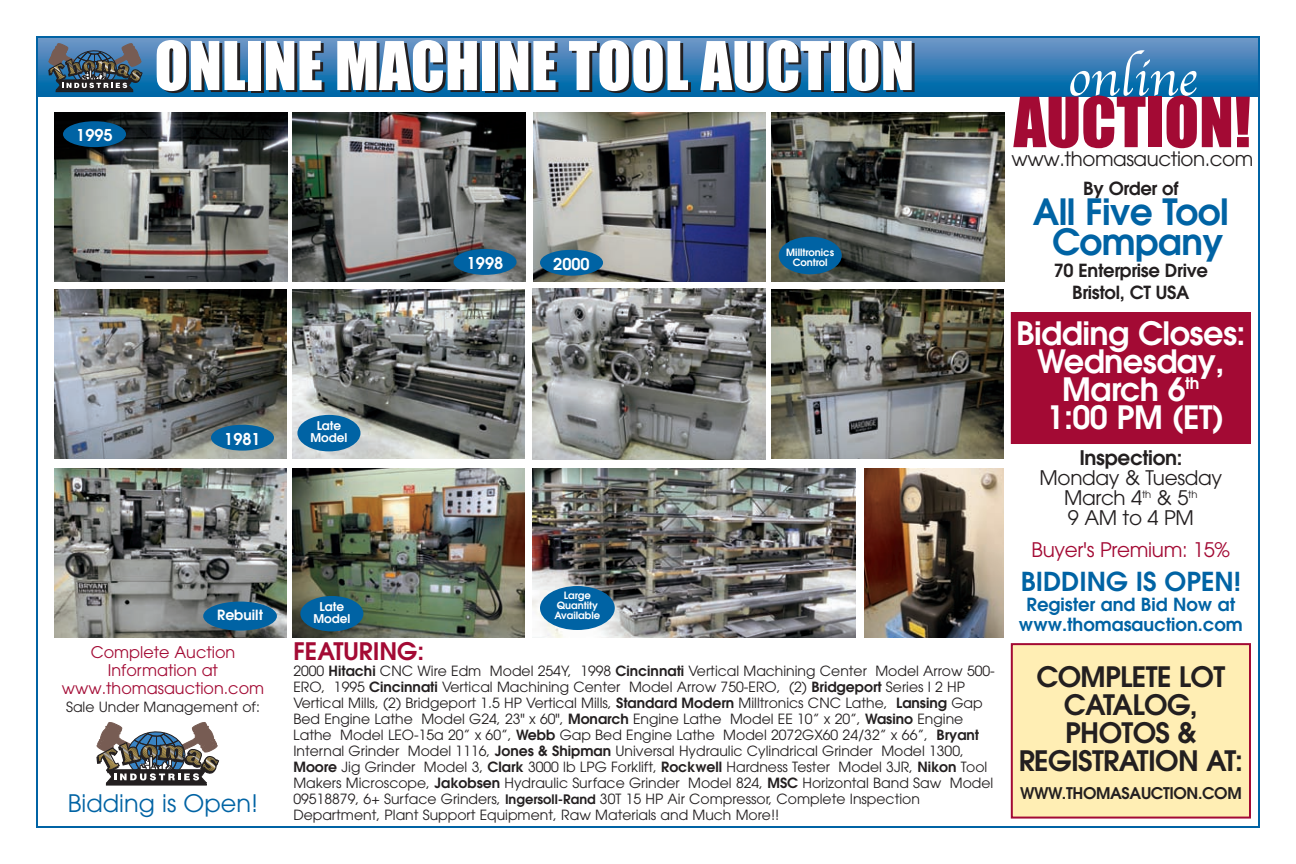
<style>
.page{position:relative;width:1296px;height:864px;background:#fff}
.page>*{position:absolute;margin:0;border:0;box-sizing:border-box;transform-origin:0 0}
.t1{font:63.8px "Impact";color:#a30a34}
.t2{font:62px "Impact";color:#fff}
.t3{font:52px "Apple Chancery";color:#fff}
.t4{font:600 36px/30px "Avant Garde";letter-spacing:-.015em;color:#0063a4;text-align:center}
.t5{font:600 32px/28px "Avant Garde";letter-spacing:-.015em;color:#fff;text-align:center}
.t6{font:600 28px/28px "Avant Garde";letter-spacing:-.025em;color:#231f20;text-align:center}
.t7{font:600 26px "Avant Garde";color:#0063a4}
.t8{font:24px "Avant Garde";color:#0063a4}
.t9{font:600 24px "Avant Garde";color:#a30a34}
.t10{font:20px/20px "Avant Garde";letter-spacing:-.015em;color:#231f20;text-align:center}
.t11{font:20px "Avant Garde";letter-spacing:-.015em;color:#a30a34}
.t12{font:600 20px "Avant Garde";letter-spacing:-.015em;color:#231f20}
.t13{font:19.8px "Avant Garde";letter-spacing:-.02em;color:#231f20}
.t14{font:600 18px/20px "Avant Garde";color:#0063a4;text-align:center}
.t15{font:600 18px/22px "Avant Garde";letter-spacing:-.015em;color:#231f20;text-align:center}
.t16{font:600 16.2px "Avant Garde";color:#fff}
.t17{font:16px/18px "Avant Garde";color:#a30a34;text-align:center}
.t18{font:600 16px "Avant Garde";letter-spacing:-.02em;color:#231f20}
.t19{font:14px/16px "Avant Garde";color:#231f20}
.t20{font:600 14px "Avant Garde";color:#fff}
.t21{font:600 12px/12px "Avant Garde";color:#fff;text-align:center}
.t22{font:600 10px/10px "Avant Garde";color:#fff;text-align:center}
.s1{font-weight:600}
.s2{font-weight:600;font-size:13px}
</style>
<div class="page">
<div style="left:36px;top:36px;width:1224px;height:61px;background:linear-gradient(to bottom,#7798c8,#0063a4)"></div>
<div style="left:1013px;top:645px;width:236px;height:172px;background:#ffeeb4"></div>
<div style="left:1011px;top:643px;width:240px;height:176px;border:2px solid #a30a34"></div>
<div style="left:1013px;top:314px;width:236px;height:128px;background:#a30a34"></div>
<div style="left:1011px;top:312px;width:240px;height:132px;border:2px solid #a30a34"></div>
<div style="left:56px;top:91px;width:77px;height:1px;border:1px solid #231f20"></div>
<svg style="left:48px;top:43px;width:95px;height:48px;background:#4d6070"></svg>
<div style="left:106px;top:784px;width:101px;height:1px;border:1px solid #231f20"></div>
<svg style="left:96px;top:722px;width:124px;height:62px"></svg>
<img style="left:55px;top:112px;width:232px;height:170px">
<img style="left:293px;top:112px;width:232px;height:170px">
<img style="left:54px;top:289px;width:232px;height:170px">
<img style="left:292px;top:289px;width:233px;height:170px">
<img style="left:292px;top:468px;width:233px;height:170px">
<img style="left:54px;top:468px;width:232px;height:170px">
<img style="left:533px;top:112px;width:233px;height:170px">
<img style="left:772px;top:112px;width:232px;height:170px">
<img style="left:532px;top:289px;width:234px;height:170px">
<img style="left:771px;top:289px;width:233px;height:170px">
<img style="left:864px;top:468px;width:140px;height:170px">
<img style="left:533px;top:468px;width:323px;height:170px">
<div style="left:63px;top:121px;width:63px;height:26px;background:#0063a4;border-radius:50%"></div>
<div style="left:454px;top:249px;width:63px;height:26px;background:#0063a4;border-radius:50%"></div>
<div style="left:540px;top:250px;width:63px;height:26px;background:#0063a4;border-radius:50%"></div>
<div style="left:211px;top:425px;width:63px;height:26px;background:#0063a4;border-radius:50%"></div>
<div style="left:297px;top:415px;width:63px;height:36px;background:#0063a4;border-radius:50%"></div>
<div style="left:203px;top:602px;width:74px;height:29px;background:#0063a4;border-radius:50%"></div>
<div style="left:300px;top:596px;width:63px;height:35px;background:#0063a4;border-radius:50%"></div>
<div style="left:540px;top:586px;width:75px;height:44px;background:#0063a4;border-radius:50%"></div>
<div style="left:779px;top:237px;width:63px;height:37px;background:#0063a4;border-radius:50%"></div>
<h2 class="t2" style="left:154px;top:28px;width:761px">ONLINE MACHINE TOOL AUCTION</h2>
<h3 class="t3" style="left:1068px;top:37px;width:131px">online</h3>
<h1 class="t1" style="left:1014px;top:83px;width:239px">AUCTION!</h1>
<h3 class="t13" style="left:1011px;top:151px;width:243px">www.thomasauction.com</h3>
<p class="t15" style="left:1083px;top:179px;width:97px">By Order of</p>
<h3 class="t4" style="left:1033px;top:200px;width:197px">All Five Tool<br>Company</h3>
<p class="t15" style="left:1054px;top:261px;width:156px">70 Enterprise Drive<br>Bristol, CT USA</p>
<h3 class="t5" style="left:1016px;top:322px;width:231px">Bidding Closes:<br>Wednesday,<br>March 6<sup>th<br></sup>1:00 PM (ET)</h3>
<h3 class="t12" style="left:1079px;top:451px;width:104px">Inspection:</h3>
<h3 class="t10" style="left:1040px;top:470px;width:184px">Monday &amp; Tuesday<br>March 4<sup>th</sup> &amp; 5<sup>th<br></sup>9AMto4PM</h3>
<h3 class="t11" style="left:1032px;top:543px;width:200px">Buyer's Premium: 15%</h3>
<h3 class="t7" style="left:1021px;top:572px;width:222px">BIDDING IS OPEN!</h3>
<p class="t14" style="left:1019px;top:596px;width:225px">Register and Bid Now at www.thomasauction.com</p>
<h3 class="t6" style="left:1019px;top:666px;width:226px">COMPLETE LOT<br>CATALOG,<br>PHOTOS &amp;<br>REGISTRATION AT:</h3>
<p class="t18" style="left:1020px;top:787px;width:223px">WWW.THOMASAUCTION.COM</p>
<p class="t16" style="left:76px;top:129px;width:38px">1995</p>
<p class="t22" style="left:786px;top:248px;width:49px">Milltronics<br>Control</p>
<p class="t16" style="left:467px;top:257px;width:38px">1998</p>
<p class="t16" style="left:553px;top:258px;width:38px">2000</p>
<p class="t16" style="left:224px;top:433px;width:38px">1981</p>
<p class="t21" style="left:310px;top:421px;width:38px">Late<br>Model</p>
<p class="t20" style="left:217px;top:610px;width:47px">Rebuilt</p>
<p class="t21" style="left:313px;top:602px;width:38px">Late<br>Model</p>
<p class="t22" style="left:554px;top:592px;width:47px">Large<br>Quantity<br>Available</p>
<h3 class="t9" style="left:293px;top:642px;width:132px">FEATURING:</h3>
<p class="t19" style="left:293px;top:664px;width:703px">2000 <span class="s1">Hitachi</span> CNC Wire Edm Model 254Y, 1998 <span class="s1">Cincinnati</span> Vertical Machining Center Model Arrow 500- ERO, 1995 <span class="s1">Cincinnati</span> Vertical Machining Center Model Arrow 750-ERO, (2) <span class="s1">Bridgeport</span> Series I 2 HP Vertical Mills, (2) Bridgeport 1.5 HP Vertical Mills, <span class="s1">Standard Modern</span> Milltronics CNC Lathe, <span class="s1">Lansing</span> Gap Bed Engine Lathe Model G24, 23" x 60", <span class="s1">Monarch</span> Engine Lathe Model EE 10” x 20”, <span class="s1">Wasino</span> Engine Lathe Model LEO-15a 20” x 60”, <span class="s1">Webb</span> Gap Bed Engine Lathe Model 2072GX60 24/32” x 66”, <span class="s1">Bryant </span>Internal Grinder Model 1116, <span class="s1">Jones &amp; Shipman</span> Universal Hydraulic Cylindrical Grinder Model 1300, <span class="s1">Moore</span> Jig Grinder Model 3, <span class="s1">Clark</span> 3000 lb LPG Forklift, <span class="s1">Rockwell</span> Hardness Tester Model 3JR, <span class="s1">Nikon</span> Tool Makers Microscope, <span class="s1">Jakobsen</span> Hydraulic Surface Grinder Model 824, <span class="s1">MSC</span> Horizontal Band Saw Model 09518879, 6+ Surface Grinders, <span class="s2">Ingersoll-Rand</span> 30T 15 HP Air Compressor, Complete Inspection Department, Plant Support Equipment, Raw Materials and Much More!!</p>
<p class="t17" style="left:62px;top:644px;width:204px">Complete Auction<br>Information at www.thomasauction.com</p>
<p class="t19" style="left:66px;top:700px;width:195px">Sale Under Management of:</p>
<h3 class="t8" style="left:68px;top:794px;width:192px">Bidding is Open!</h3>
</div>
